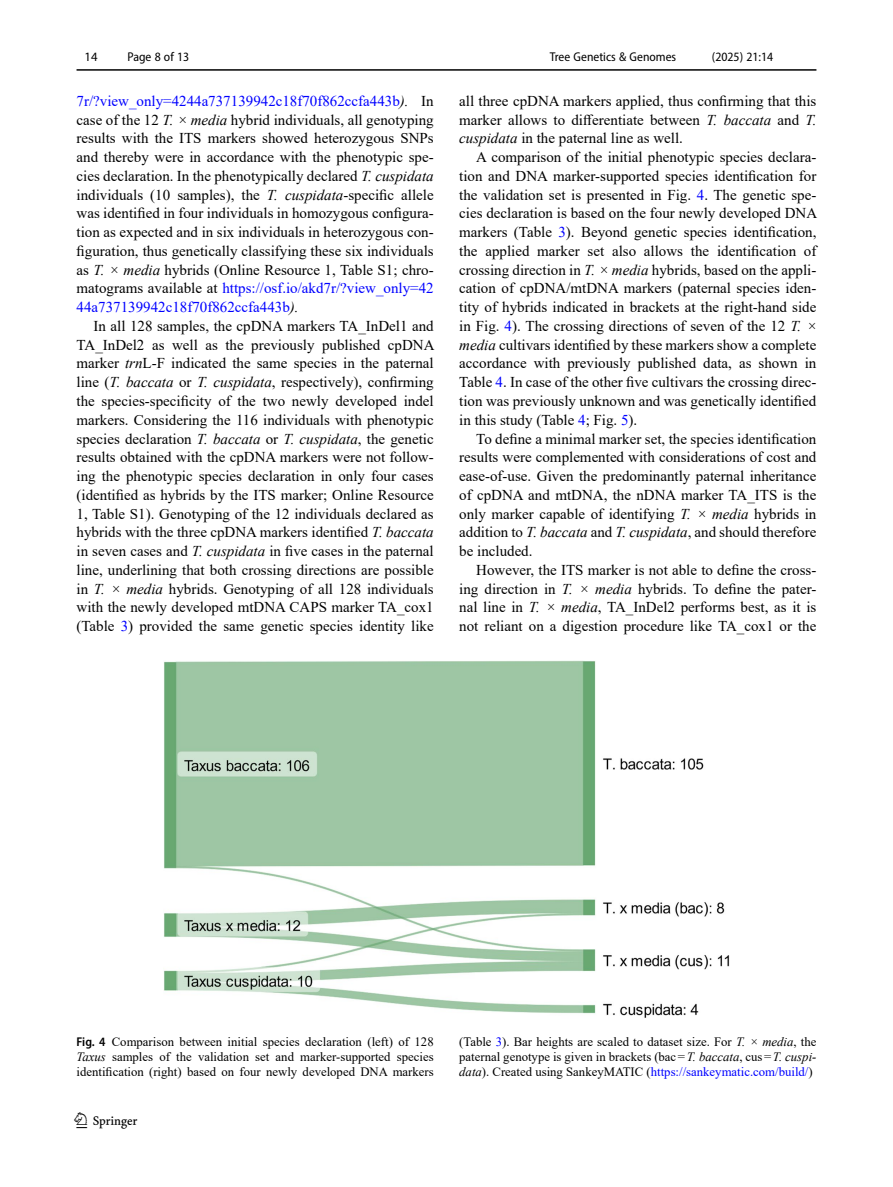
<style>
.page{position:relative;width:893px;height:1187px;background:#fff}
.page>*{position:absolute;margin:0;border:0;box-sizing:border-box;transform-origin:0 0}
.t1{font:22.5px "Springnew";color:#000}
.Body_Text_Indent{font:15px/18.8px "Times New Roman";color:#000;text-align:justify}
.Figure_Caption{font:12.75px/15px "Times New Roman";color:#000;text-align:justify}
.t2{font:semi-condensed 12.75px "Myriad Pro";color:#000}
.t3{font:12.75px "Myriad Pro";color:#000}
.s1{color:#00f}
.s2{font-style:italic}
.s3{font-family:"Myriad Pro";font-weight:600;font-stretch:semi-condensed}
</style>
<div class="page">
<hr style="left:77px;top:69px;width:739px;height:2px;background:#000">
<img style="left:164px;top:661px;width:565px;height:357px">
<p class="t3" style="left:85px;top:48px;width:15px">14</p>
<p class="t2" style="left:127px;top:49px;width:63px">Page 8 of 13</p>
<p class="Body_Text_Indent" style="left:77px;top:91px;width:359px"><span class="s1">7r/?view_only=4244a737139942c18f70f862ccfa443b</span><span class="s2">).</span> In case of the 12 <span class="s2">T. × media</span> hybrid individuals, all genotyping results with the ITS markers showed heterozygous SNPs and thereby were in accordance with the phenotypic spe&shy;cies declaration. In the phenotypically declared <span class="s2">T. cuspidata </span>individuals (10 samples), the <span class="s2">T. cuspidata</span>-specific allele was identified in four individuals in homozygous configura&shy;tion as expected and in six individuals in heterozygous con&shy;figuration, thus genetically classifying these six individuals as <span class="s2">T. × media</span> hybrids (Online Resource 1, Table S1; chro&shy;matograms available at <span class="s1">https://osf.io/akd7r/?view_only=42<br>44a737139942c18f70f862ccfa443b</span><span class="s2">).</span></p>
<p class="Body_Text_Indent" style="left:77px;top:316px;width:359px;text-indent:17px">In all 128 samples, the cpDNA markers TA_InDel1 and TA_InDel2 as well as the previously published cpDNA marker <span class="s2">trn</span>L-F indicated the same species in the paternal line (<span class="s2">T. baccata</span> or <span class="s2">T. cuspidata</span>, respectively), confirming the species-specificity of the two newly developed indel markers. Considering the 116 individuals with phenotypic species declaration <span class="s2">T. baccata</span> or <span class="s2">T. cuspidata</span>, the genetic results obtained with the cpDNA markers were not follow&shy;ing the phenotypic species declaration in only four cases (identified as hybrids by the ITS marker; Online Resource 1, Table S1). Genotyping of the 12 individuals declared as hybrids with the three cpDNA markers identified <span class="s2">T. baccata </span>in seven cases and <span class="s2">T. cuspidata</span> in five cases in the paternal line, underlining that both crossing directions are possible in <span class="s2">T. × media</span> hybrids. Genotyping of all 128 individuals with the newly developed mtDNA CAPS marker TA_cox1 (Table <span class="s1">3</span>) provided the same genetic species identity like</p>
<p class="t2" style="left:550px;top:49px;width:128px">Tree Genetics &amp; Genomes</p>
<p class="t2" style="left:712px;top:49px;width:63px">(2025) 21:14</p>
<p class="Body_Text_Indent" style="left:459px;top:91px;width:359px">all three cpDNA markers applied, thus confirming that this marker allows to differentiate between <span class="s2">T. baccata</span> and <span class="s2">T. cuspidata</span> in the paternal line as well.</p>
<p class="Body_Text_Indent" style="left:459px;top:147px;width:359px;text-indent:17px">A comparison of the initial phenotypic species declara&shy;tion and DNA marker-supported species identification for the validation set is presented in Fig. <span class="s1">4</span>. The genetic spe&shy;cies declaration is based on the four newly developed DNA markers (Table <span class="s1">3</span>). Beyond genetic species identification, the applied marker set also allows the identification of crossing direction in <span class="s2">T. × media</span> hybrids, based on the appli&shy;cation of cpDNA/mtDNA markers (paternal species iden&shy;tity of hybrids indicated in brackets at the right-hand side in Fig. <span class="s1">4</span>). The crossing directions of seven of the 12 <span class="s2">T. × media</span> cultivars identified by these markers show a complete accordance with previously published data, as shown in Table <span class="s1">4</span>. In case of the other five cultivars the crossing direc&shy;tion was previously unknown and was genetically identified in this study (Table <span class="s1">4</span>; Fig. <span class="s1">5</span>).</p>
<p class="Body_Text_Indent" style="left:459px;top:428px;width:359px;text-indent:17px">To define a minimal marker set, the species identification results were complemented with considerations of cost and ease-of-use. Given the predominantly paternal inheritance of cpDNA and mtDNA, the nDNA marker TA_ITS is the only marker capable of identifying <span class="s2">T. × media</span> hybrids in addition to <span class="s2">T. baccata</span> and <span class="s2">T. cuspidata</span>, and should therefore be included.</p>
<p class="Body_Text_Indent" style="left:459px;top:560px;width:359px;text-indent:17px">However, the ITS marker is not able to define the cross&shy;ing direction in <span class="s2">T. × media</span> hybrids. To define the pater&shy;nal line in <span class="s2">T. × media</span>, TA_InDel2 performs best, as it is not reliant on a digestion procedure like TA_cox1 or the</p>
<p class="Figure_Caption" style="left:77px;top:1033px;width:359px"><span class="s3">Fig. 4</span> Comparison between initial species declaration (left) of 128<br><span class="s2">Taxus</span> samples of the validation set and marker-supported species identification (right) based on four newly developed DNA markers</p>
<p class="Figure_Caption" style="left:459px;top:1033px;width:359px">(Table <span class="s1">3</span>). Bar heights are scaled to dataset size. For <span class="s2">T. × media</span>, the paternal genotype is given in brackets (bac=<span class="s2">T. baccata</span>, cus=<span class="s2">T. cuspi&shy;data</span>). Created using SankeyMATIC (<span class="s1">https://sankeymatic.com/build/</span>)</p>
<h1 class="t1" style="left:77px;top:1107px;width:63px">1 3</h1>
</div>
